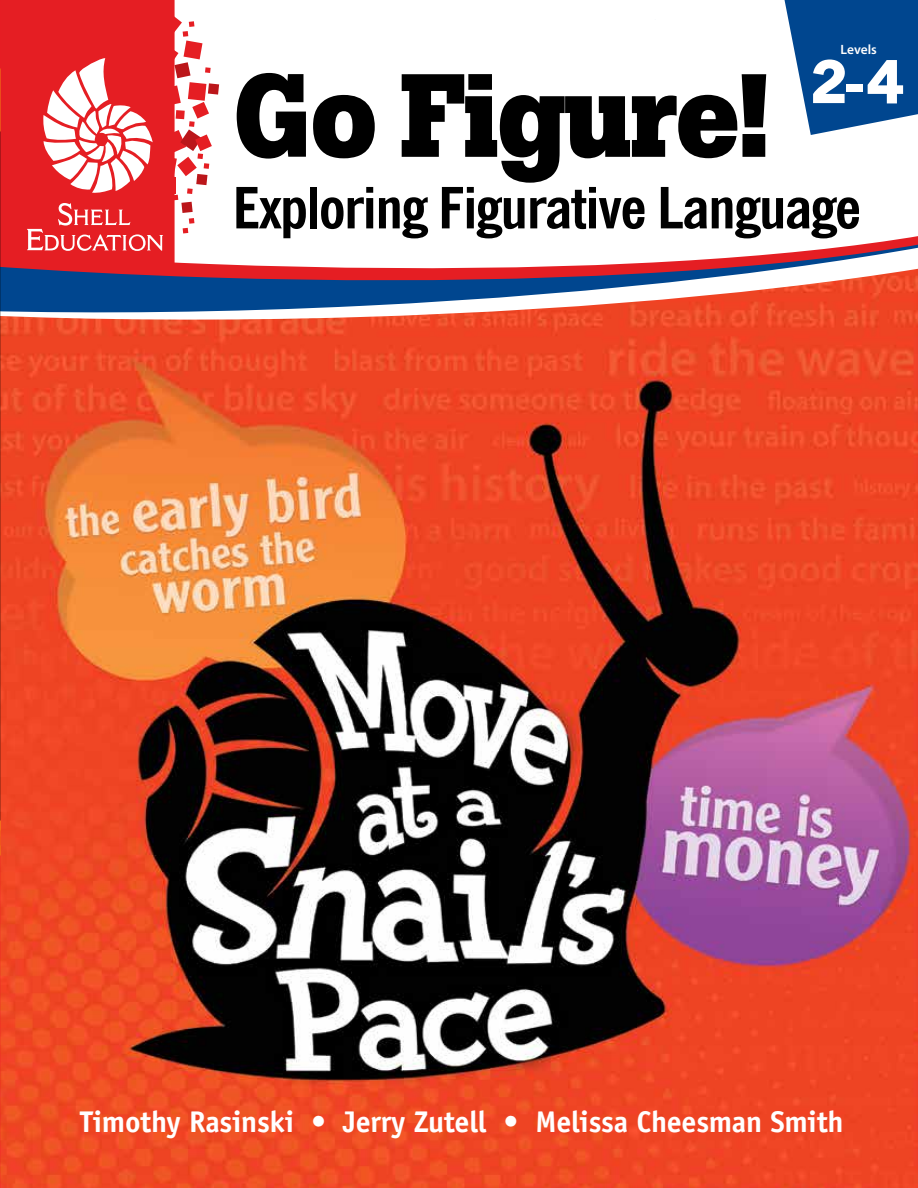
<style>
.page{position:relative;width:918px;height:1188px;background:#fff}
.page>*{position:absolute;margin:0;border:0;box-sizing:border-box;transform-origin:0 0}
.t1{font:700 117px "Boton";letter-spacing:-.025em;color:#000}
.t2{font:700 expanded 59.25px "News Gothic BT";color:#fff}
.t3{font:700 condensed 56.7px "News Gothic BT";letter-spacing:-.025em;color:#000;scale:1.11 1}
.t4{font:700 30px "Officina Sans Std";letter-spacing:-.01em;color:#fff}
.t5{font:600 13.5px "Myriad Pro";color:#fff}
</style>
<div class="page">
<img style="left:0;top:321px;width:918px;height:867px">
<svg style="left:0;top:314px;width:918px;height:7px"></svg>
<svg style="left:0;top:293px;width:918px;height:21px"></svg>
<svg style="left:0;top:283px;width:918px;height:10px;fill:#00468f"></svg>
<svg style="left:0;top:84px;width:918px;height:199px"></svg>
<svg style="left:781px;top:0;width:137px;height:135px"></svg>
<div style="left:0;top:0;width:175px;height:270px;background:#e51e23"></div>
<svg style="left:21px;top:0;width:198px;height:251px"></svg>
<p class="t5" style="left:841px;top:42px;width:38px">Levels</p>
<h2 class="t2" style="left:811px;top:46px;width:95px">2- 4</h2>
<h1 class="t1" style="left:232px;top:47px;width:541px">Go Figure!</h1>
<h3 class="t3" style="left:232px;top:173px;width:568px">Exploring Figurative Language</h3>
<p class="t4" style="left:80px;top:1103px;width:765px">Timothy Rasinski • Jerry Zutell • Melissa Cheesman Smith</p>
</div>
